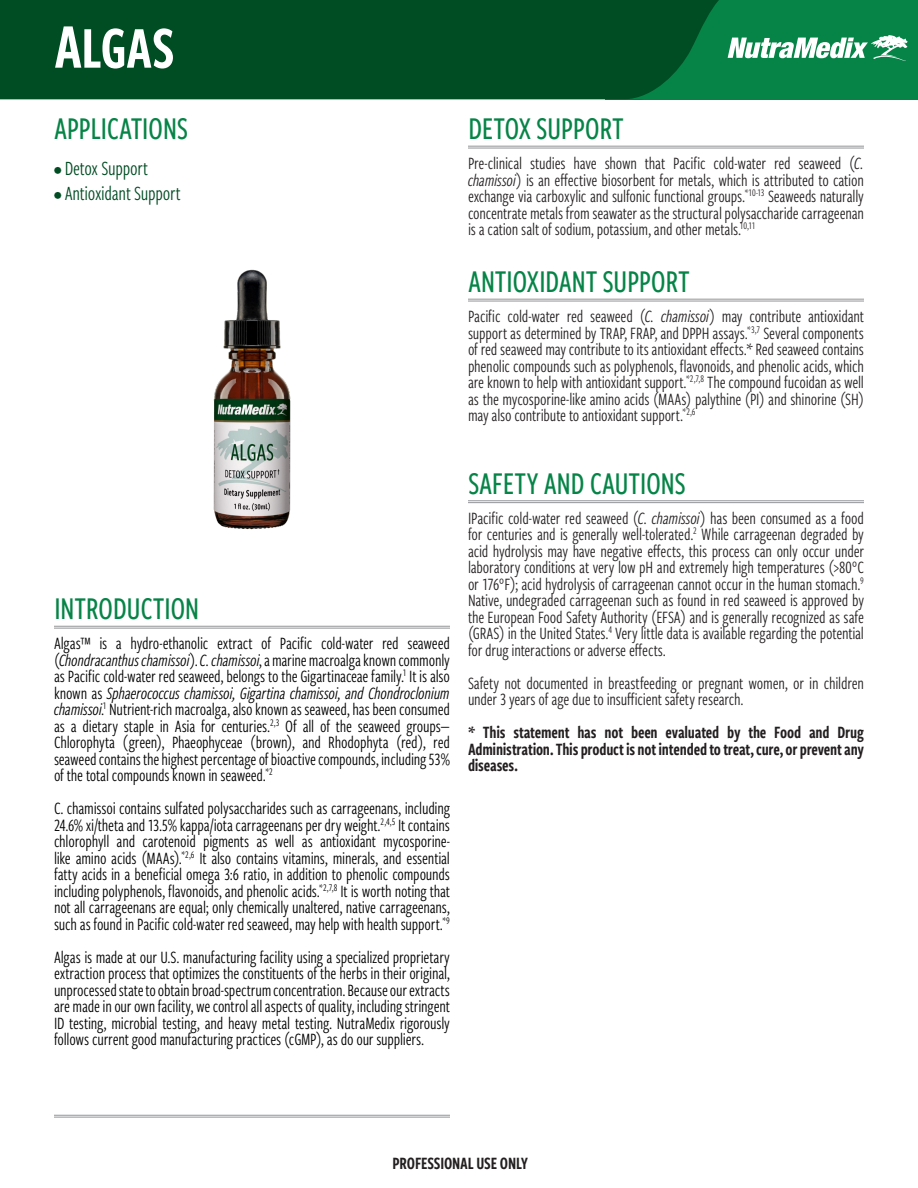
<style>
.page{position:relative;width:918px;height:1188px;background:#fff}
.page>*{position:absolute;margin:0;border:0;box-sizing:border-box;transform-origin:0 0}
.t1{font:61.5px "Freight Sans Cmp Pro Semi";color:#fff}
.NAME_22_5pt__underli{font:500 33px "Freight Sans Cmp Pro";letter-spacing:-.015em;color:#068447}
.t2{font:21px "Freight Sans Cmp Pro";letter-spacing:-.015em;color:#004c23}
.t3{font:18px/16.5px "Freight Sans Cmp Pro";letter-spacing:-.015em;color:#000;text-align:justify}
.t4{font:18px/16.5px "Freight Sans Cmp Pro";letter-spacing:-.015em;color:#231f20;text-align:justify}
.t5{font:18px/16.5px "Freight Sans Cmp Pro Semi";letter-spacing:-.01em;color:#231f20;text-align:justify}
.s1{font-size:66px}
.s2{font-size:18px}
.s3{font-style:italic}
</style>
<div class="page">
<div style="left:605px;top:0;width:313px;height:99px;background:#068447"></div>
<div style="left:0;top:0;width:624px;height:99px;background:#004c23"></div>
<hr style="left:54px;top:626px;width:396px;height:1px;background:#939598">
<hr style="left:54px;top:628px;width:396px;height:1px;background:#939598">
<hr style="left:54px;top:1115px;width:396px;height:1px;background:#939598">
<hr style="left:54px;top:1117px;width:396px;height:1px;background:#939598">
<hr style="left:468px;top:146px;width:396px;height:1px;background:#939598">
<hr style="left:468px;top:148px;width:396px;height:1px;background:#939598">
<hr style="left:468px;top:299px;width:396px;height:1px;background:#939598">
<hr style="left:468px;top:301px;width:396px;height:1px;background:#939598">
<hr style="left:468px;top:501px;width:396px;height:1px;background:#939598">
<hr style="left:468px;top:502px;width:396px;height:1px;background:#939598">
<svg style="left:624px;top:0;width:284px;height:99px"></svg>
<img style="left:213px;top:270px;width:78px;height:260px">
<p class="t1" style="left:54px;top:6px;width:122px"><span class="s1">A</span>LGAS</p>
<p class="NAME_22_5pt__underli" style="left:54px;top:106px;width:136px">APPLICATIONS</p>
<p class="t2" style="left:54px;top:154px;width:96px"><span class="s2">•</span> Detox Support</p>
<p class="t2" style="left:54px;top:179px;width:128px"><span class="s2">•</span> Antioxidant Support</p>
<p class="NAME_22_5pt__underli" style="left:468px;top:106px;width:157px">DETOX SUPPORT</p>
<p class="t4" style="left:468px;top:154px;width:398px">Pre-clinical studies have shown that Pacific cold-water red seaweed (<span class="s3">C. chamissoi</span>) is an effective biosorbent for metals, which is attributed to cation exchange via carboxylic and sulfonic functional groups.<sup>*10-13</sup> Seaweeds naturally concentrate metals from seawater as the structural polysaccharide carrageenan is a cation salt of sodium, potassium, and other metals.<sup>10,11</sup></p>
<p class="NAME_22_5pt__underli" style="left:468px;top:259px;width:223px">ANTIOXIDANT SUPPORT</p>
<p class="t4" style="left:468px;top:307px;width:398px">Pacific cold-water red seaweed (<span class="s3">C. chamissoi</span>) may contribute antioxidant support as determined by TRAP, FRAP, and DPPH assays.<sup>*3,7</sup> Several components of red seaweed may contribute to its antioxidant effects.* Red seaweed contains phenolic compounds such as polyphenols, flavonoids, and phenolic acids, which are known to help with antioxidant support.<sup>*2,7,8</sup> The compound fucoidan as well as the mycosporine-like amino acids (MAAs) palythine (PI) and shinorine (SH) may also contribute to antioxidant support.<sup>*2,6</sup></p>
<p class="NAME_22_5pt__underli" style="left:54px;top:586px;width:147px">INTRODUCTION</p>
<p class="t3" style="left:54px;top:635px;width:398px">Algas™ is a hydro-ethanolic extract of Pacific cold-water red seaweed (<span class="s3">Chondracanthus chamissoi</span>). <span class="s3">C. chamissoi</span>, a marine macroalga known commonly as Pacific cold-water red seaweed, belongs to the Gigartinaceae family.<sup>1</sup> It is also known as <span class="s3">Sphaerococcus chamissoi, Gigartina chamissoi, and Chondroclonium chamissoi</span>.<sup>1</sup> Nutrient-rich macroalga, also known as seaweed, has been consumed as a dietary staple in Asia for centuries.<sup>2,3</sup> Of all of the seaweed groups— Chlorophyta (green), Phaeophyceae (brown), and Rhodophyta (red), red seaweed contains the highest percentage of bioactive compounds, including 53% of the total compounds known in seaweed.<sup>*2</sup></p>
<p class="t3" style="left:54px;top:800px;width:398px">C. chamissoi contains sulfated polysaccharides such as carrageenans, including 24.6% xi/theta and 13.5% kappa/iota carrageenans per dry weight.<sup>2,4,5</sup> It contains chlorophyll and carotenoid pigments as well as antioxidant mycosporine&shy;like amino acids (MAAs).<sup>*2,6</sup> It also contains vitamins, minerals, and essential fatty acids in a beneficial omega 3:6 ratio, in addition to phenolic compounds including polyphenols, flavonoids, and phenolic acids.<sup>*2,7,8</sup> It is worth noting that not all carrageenans are equal; only chemically unaltered, native carrageenans, such as found in Pacific cold-water red seaweed, may help with health support.<sup>*9</sup></p>
<p class="t3" style="left:54px;top:948px;width:398px">Algas is made at our U.S. manufacturing facility using a specialized proprietary extraction process that optimizes the constituents of the herbs in their original, unprocessed state to obtain broad-spectrum concentration. Because our extracts are made in our own facility, we control all aspects of quality, including stringent ID testing, microbial testing, and heavy metal testing. NutraMedix rigorously follows current good manufacturing practices (cGMP), as do our suppliers.</p>
<p class="NAME_22_5pt__underli" style="left:468px;top:461px;width:220px">SAFETY AND CAUTIONS</p>
<p class="t4" style="left:468px;top:509px;width:398px">IPacific cold-water red seaweed (<span class="s3">C. chamissoi</span>) has been consumed as a food for centuries and is generally well-tolerated.<sup>2</sup> While carrageenan degraded by acid hydrolysis may have negative effects, this process can only occur under laboratory conditions at very low pH and extremely high temperatures (&gt;80°C or 176°F); acid hydrolysis of carrageenan cannot occur in the human stomach.<sup>9<br></sup>Native, undegraded carrageenan such as found in red seaweed is approved by the European Food Safety Authority (EFSA) and is generally recognized as safe (GRAS) in the United States.<sup>4</sup> Very little data is available regarding the potential for drug interactions or adverse effects.</p>
<p class="t4" style="left:468px;top:674px;width:398px">Safety not documented in breastfeeding or pregnant women, or in children under 3 years of age due to insufficient safety research.</p>
<p class="t5" style="left:468px;top:724px;width:398px">* This statement has not been evaluated by the Food and Drug Administration. This product is not intended to treat, cure, or prevent any diseases.</p>
<p class="t5" style="left:393px;top:1155px;width:137px">PROFESSIONAL USE ONLY</p>
</div>
